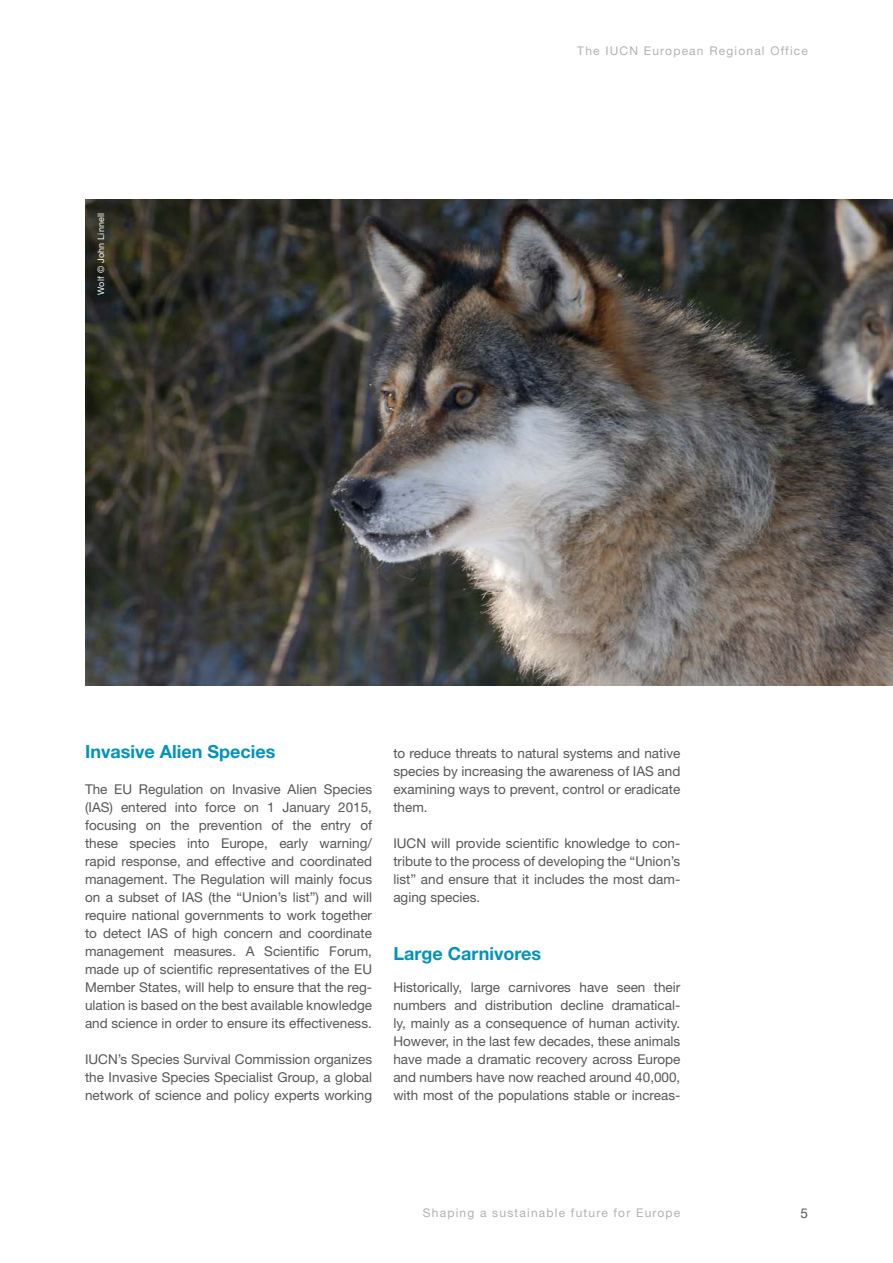
<style>
.page{position:relative;width:893px;height:1263px;background:#fff}
.page>*{position:absolute;margin:0;border:0;box-sizing:border-box;transform-origin:0 0}
.t1{font:700 18px "Helvetica Neue LT Std";color:#0093bd}
.t2{font:13.5px/18px "Helvetica Neue LT Std";color:#565656;text-align:justify}
.t3{font:12px "Helvetica Neue LT Std";letter-spacing:.1em;color:#b1b2b3}
.t4{font:9px "Helvetica Neue LT Std";letter-spacing:.025em;color:#fff}
</style>
<div class="page">
<img style="left:85px;top:200px;width:808px;height:486px">
<p class="t4" style="left:96px;top:295px;width:84px;rotate:-90deg">Wolf © John Linnell</p>
<p class="t3" style="left:577px;top:44px;width:232px">The IUCN European Regional Office</p>
<h1 class="t1" style="left:85px;top:741px;width:192px">Invasive Alien Species</h1>
<p class="t2" style="left:85px;top:780px;width:289px">The EU Regulation on Invasive Alien Species (IAS) entered into force on 1 January 2015, focusing on the prevention of the entry of these species into Europe, early warning/ rapid response, and effective and coordinated management. The Regulation will mainly focus on a subset of IAS (the “Union’s list”) and will require national governments to work together to detect IAS of high concern and coordinate management measures. A Scientific Forum, made up of scientific representatives of the EU Member States, will help to ensure that the reg&shy;ulation is based on the best available knowledge and science in order to ensure its effectiveness.</p>
<p class="t2" style="left:85px;top:1050px;width:289px">IUCN’s Species Survival Commission organizes the Invasive Species Specialist Group, a global network of science and policy experts working</p>
<p class="t2" style="left:393px;top:744px;width:289px">to reduce threats to natural systems and native species by increasing the awareness of IAS and examining ways to prevent, control or eradicate them.</p>
<p class="t2" style="left:393px;top:834px;width:288px">IUCN will provide scientific knowledge to con&shy;tribute to the process of developing the “Union’s list” and ensure that it includes the most dam&shy;aging species.</p>
<h1 class="t1" style="left:393px;top:943px;width:149px">Large Carnivores</h1>
<p class="t2" style="left:393px;top:978px;width:289px">Historically, large carnivores have seen their numbers and distribution decline dramatical&shy;ly, mainly as a consequence of human activity.<br>However, in the last few decades, these animals have made a dramatic recovery across Europe and numbers have now reached around 40,000, with most of the populations stable or increas-</p>
<p class="t3" style="left:423px;top:1205px;width:259px">Shaping a sustainable future for Europe</p>
<p class="t2" style="left:800px;top:1204px;width:9px">5</p>
</div>
